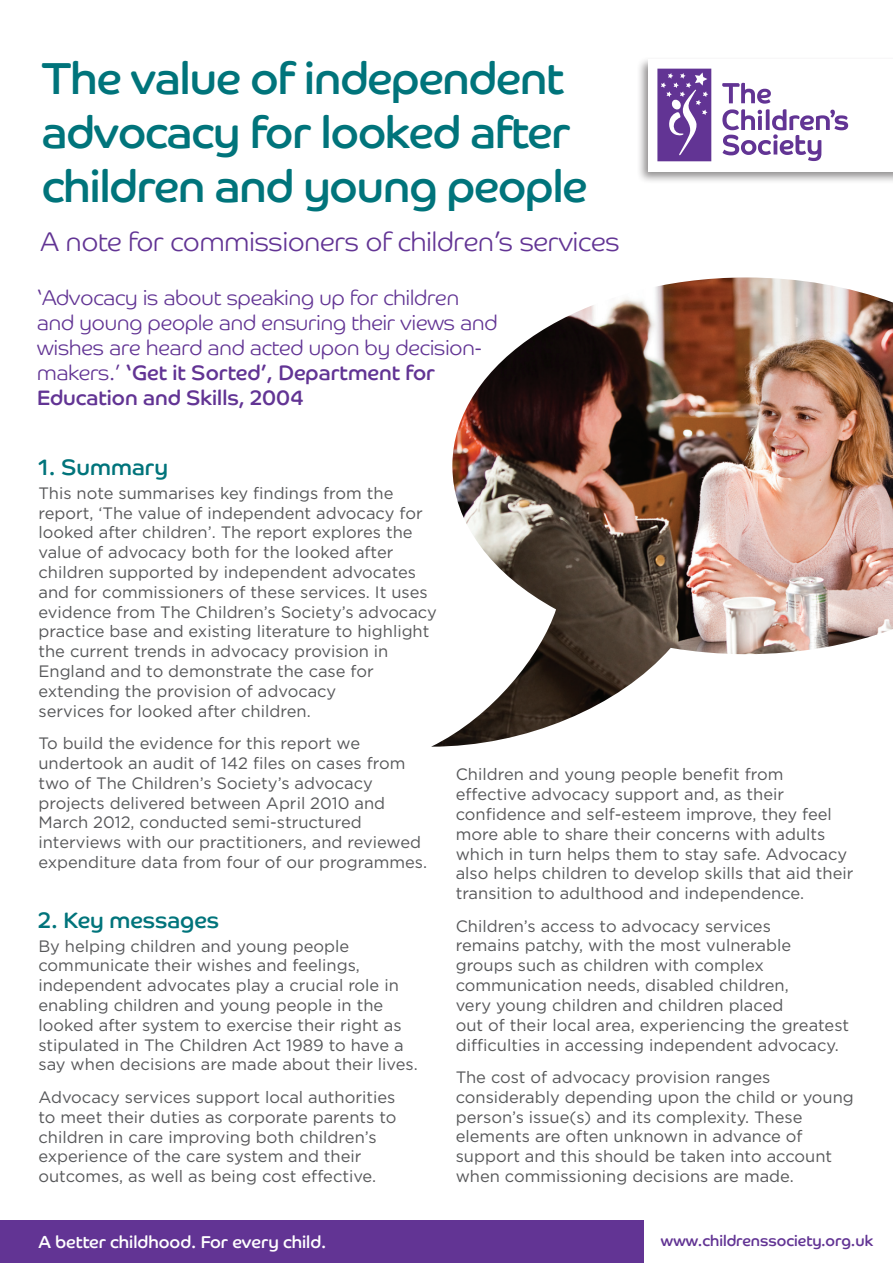
<style>
.page{position:relative;width:893px;height:1263px;background:#fff}
.page>*{position:absolute;margin:0;border:0;box-sizing:border-box;transform-origin:0 0}
.t1{font:45px/54px "Co Headline";letter-spacing:-.02em;color:#00747b}
.t2{font:26.7px "Co Headline Lt";color:#623494}
.t3{font:22.5px "Co Headline";color:#00747b}
.t4{font:21px/25.2px "Co Headline Lt";color:#623494}
.t5{font:17.25px "Co Headline";color:#fff}
.t6{font:16.5px/19.8px "Gotham";color:#57585a}
.t7{font:15.3px "Co Headline";color:#623494}
.s1{font-family:"Co Headline"}
</style>
<div class="page">
<div style="left:636px;top:56px;width:257px;height:129px;background:#231f20;opacity:.5"></div>
<div style="left:648px;top:60px;width:245px;height:112px;background:#fff"></div>
<svg style="left:657px;top:69px;width:54px;height:92px;background:#7952a3"></svg>
<svg style="left:722px;top:83px;width:126px;height:78px"></svg>
<div style="left:0;top:1220px;width:644px;height:43px;background:#623494"></div>
<img style="left:431px;top:277px;width:462px;height:470px">
<p class="t1" style="left:42px;top:51px;width:547px">The value of independent advocacy for looked after children and young people</p>
<p class="t2" style="left:41px;top:226px;width:580px">A note for commissioners of children’s services</p>
<p class="t4" style="left:37px;top:284px;width:462px">‘Advocacy is about speaking up for children and young people and ensuring their views and wishes are heard and acted upon by decision&shy;makers.’ <span class="s1">‘Get it Sorted’, Department for Education and Skills, 2004</span></p>
<p class="t3" style="left:38px;top:453px;width:131px">1. Summary</p>
<p class="t6" style="left:38px;top:483px;width:400px">This note summarises key findings from the report, ‘The value of independent advocacy for looked after children’. The report explores the value of advocacy both for the looked after children supported by independent advocates and for commissioners of these services. It uses evidence from The Children’s Society’s advocacy practice base and existing literature to highlight the current trends in advocacy provision in England and to demonstrate the case for extending the provision of advocacy<br>services for looked after children.</p>
<p class="t6" style="left:38px;top:733px;width:390px">To build the evidence for this report we undertook an audit of 142 files on cases from two of The Children’s Society’s advocacy projects delivered between April 2010 and March 2012, conducted semi-structured interviews with our practitioners, and reviewed expenditure data from four of our programmes.</p>
<p class="t3" style="left:38px;top:906px;width:182px">2. Key messages</p>
<p class="t6" style="left:38px;top:936px;width:381px">By helping children and young people communicate their wishes and feelings, independent advocates play a crucial role in enabling children and young people in the looked after system to exercise their right as stipulated in The Children Act 1989 to have a say when decisions are made about their lives.</p>
<p class="t6" style="left:38px;top:1087px;width:359px">Advocacy services support local authorities to meet their duties as corporate parents to children in care improving both children’s experience of the care system and their outcomes, as well as being cost effective.</p>
<p class="t6" style="left:456px;top:764px;width:399px">Children and young people benefit from effective advocacy support and, as their confidence and self-esteem improve, they feel more able to share their concerns with adults which in turn helps them to stay safe. Advocacy also helps children to develop skills that aid their transition to adulthood and independence.</p>
<p class="t6" style="left:456px;top:916px;width:395px">Children’s access to advocacy services<br>remains patchy, with the most vulnerable groups such as children with complex communication needs, disabled children,<br>very young children and children placed<br>out of their local area, experiencing the greatest difficulties in accessing independent advocacy.</p>
<p class="t6" style="left:456px;top:1067px;width:400px">The cost of advocacy provision ranges considerably depending upon the child or young person’s issue(s) and its complexity. These elements are often unknown in advance of support and this should be taken into account when commissioning decisions are made.</p>
<p class="t5" style="left:38px;top:1231px;width:289px">A better childhood. For every child.</p>
<p class="t7" style="left:661px;top:1232px;width:214px">www.childrenssociety.org.uk</p>
</div>
